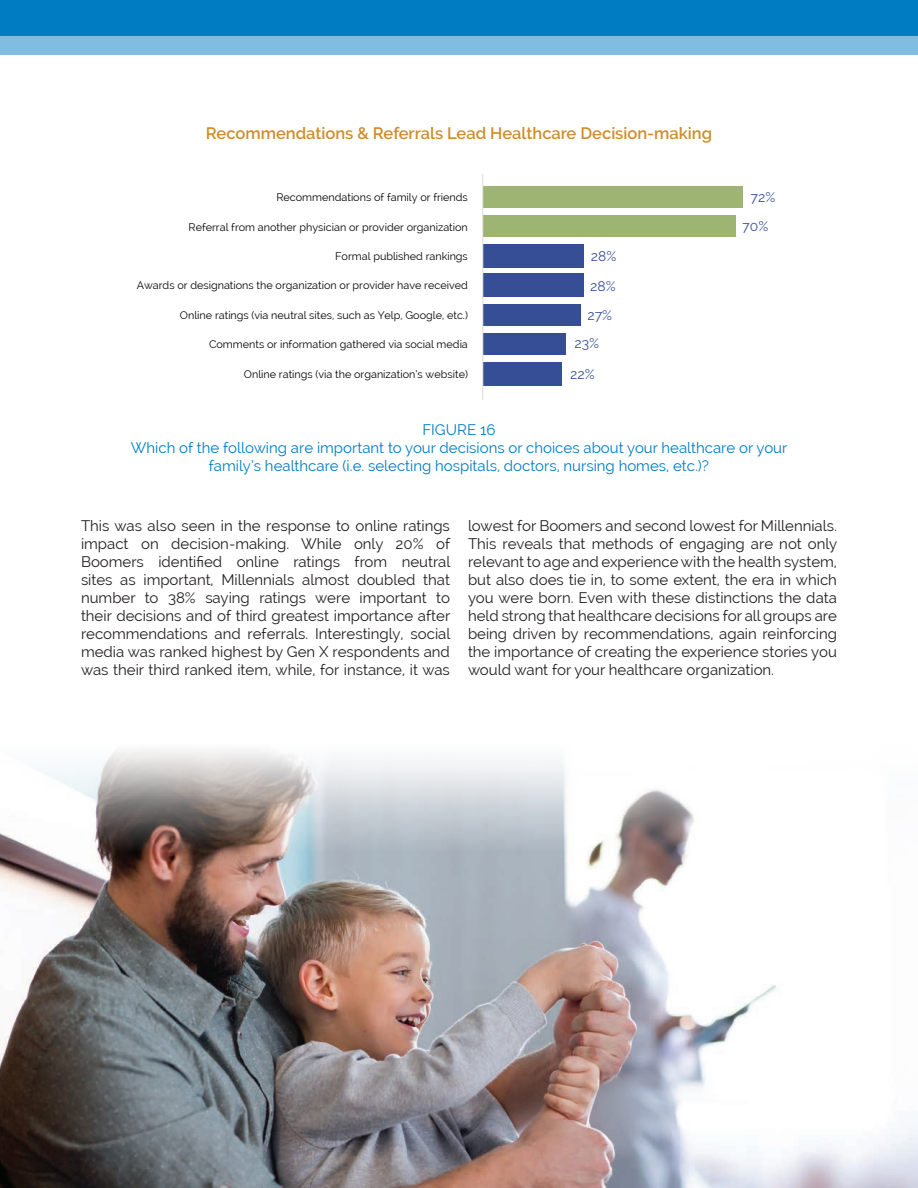
<style>
.page{position:relative;width:918px;height:1188px;background:#fff}
.page>*{position:absolute;margin:0;border:0;box-sizing:border-box;transform-origin:0 0}
.t1{font:600 16.5px "Raleway";color:#cf8c29}
.t2{font:15px/18px "Raleway";color:#231f20;text-align:justify}
.t3{font:15px/18px "Raleway";color:#007cc2;text-align:center}
.t4{font:13.8px "Raleway";color:#354e96}
.t5{font:10.8px "Raleway";color:#050504}
</style>
<div class="page">
<svg style="left:0;top:0;width:918px;height:54px;background:#2a91cc"></svg>
<img style="left:0;top:750px;width:918px;height:438px">
<div style="left:483px;top:362px;width:79px;height:24px;background:#354e96"></div>
<div style="left:483px;top:333px;width:83px;height:22px;background:#354e96"></div>
<div style="left:483px;top:304px;width:97px;height:22px;background:#354e96"></div>
<div style="left:483px;top:273px;width:101px;height:24px;background:#354e96"></div>
<div style="left:483px;top:244px;width:101px;height:24px;background:#354e96"></div>
<div style="left:483px;top:216px;width:253px;height:21px;background:#9db473"></div>
<div style="left:483px;top:186px;width:260px;height:22px;background:#9db473"></div>
<hr style="left:482px;top:174px;width:1px;height:226px;background:#d9d9d8">
<p class="t1" style="left:206px;top:124px;width:508px">Recommendations &amp; Referrals Lead Healthcare Decision-making</p>
<p class="t5" style="left:276px;top:191px;width:193px">Recommendations of family or friends</p>
<p class="t4" style="left:751px;top:189px;width:26px">72%</p>
<p class="t5" style="left:189px;top:220px;width:281px">Referral from another physician or provider organization</p>
<p class="t5" style="left:335px;top:250px;width:134px">Formal published rankings</p>
<p class="t5" style="left:137px;top:279px;width:333px">Awards or designations the organization or provider have received</p>
<p class="t5" style="left:180px;top:309px;width:289px">Online ratings (via neutral sites, such as Yelp, Google, etc.)</p>
<p class="t5" style="left:209px;top:338px;width:260px">Comments or information gathered via social media</p>
<p class="t5" style="left:244px;top:368px;width:226px">Online ratings (via the organization’s website)</p>
<p class="t4" style="left:742px;top:219px;width:28px">70%</p>
<p class="t4" style="left:591px;top:248px;width:27px">28%</p>
<p class="t4" style="left:590px;top:278px;width:27px">28%</p>
<p class="t4" style="left:587px;top:307px;width:26px">27%</p>
<p class="t4" style="left:575px;top:335px;width:26px">23%</p>
<p class="t4" style="left:570px;top:366px;width:26px">22%</p>
<p class="t3" style="left:131px;top:421px;width:658px">FIGURE 16<br>Which of the following are important to your decisions or choices about your healthcare or your family’s healthcare (i.e. selecting hospitals, doctors, nursing homes, etc.)?</p>
<p class="t2" style="left:81px;top:517px;width:371px">This was also seen in the response to online ratings impact on decision-making. While only 20% of Boomers identified online ratings from neutral sites as important, Millennials almost doubled that number to 38% saying ratings were important to their decisions and of third greatest importance after recommendations and referrals. Interestingly, social media was ranked highest by Gen X respondents and was their third ranked item, while, for instance, it was</p>
<p class="t2" style="left:468px;top:517px;width:371px">lowest for Boomers and second lowest for Millennials.<br>This reveals that methods of engaging are not only relevant to age and experience with the health system, but also does tie in, to some extent, the era in which you were born. Even with these distinctions the data held strong that healthcare decisions for all groups are being driven by recommendations, again reinforcing the importance of creating the experience stories you would want for your healthcare organization.</p>
</div>
